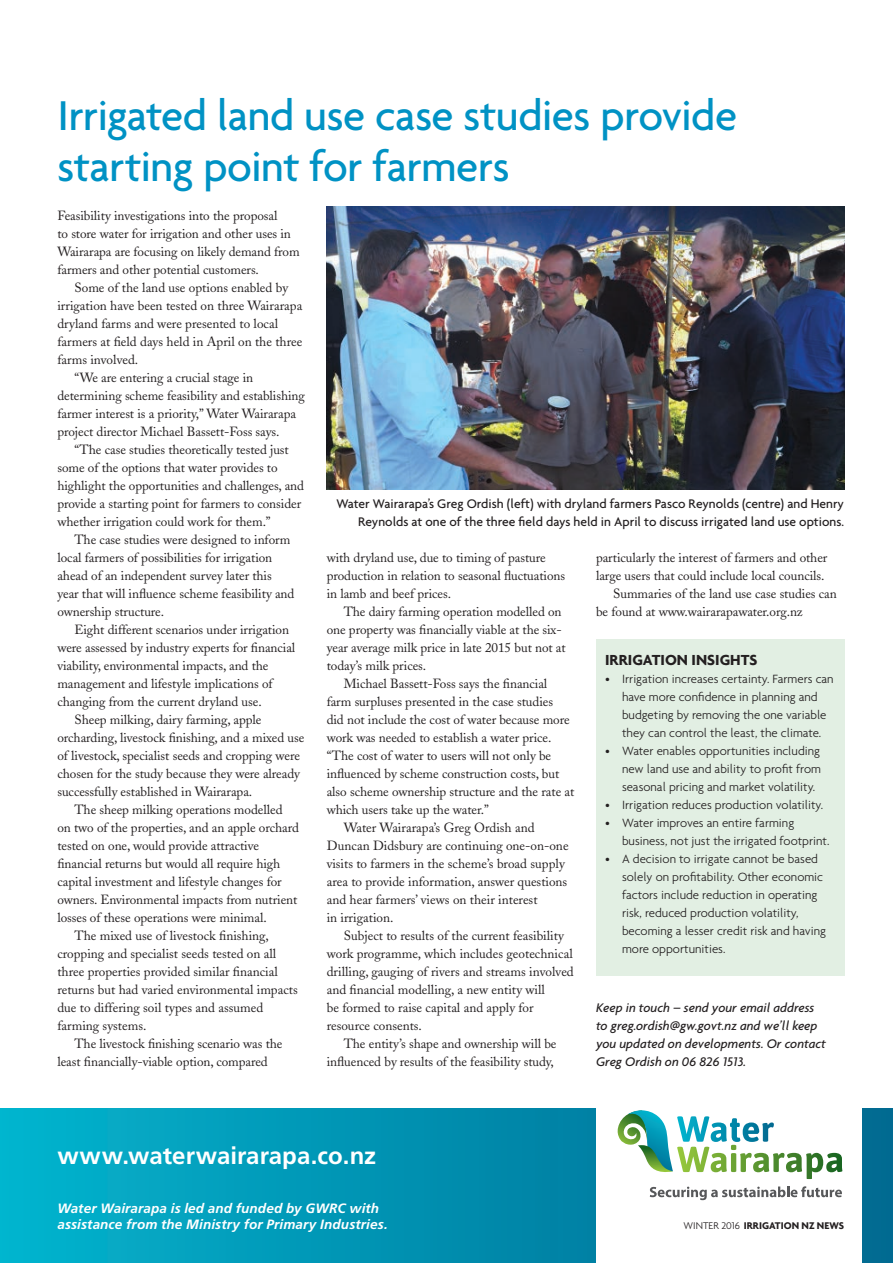
<style>
.page{position:relative;width:893px;height:1263px;background:#fff}
.page>*{position:absolute;margin:0;border:0;box-sizing:border-box;transform-origin:0 0}
.Headlines_-_Smaller{font:500 45px/51px "Agenda";letter-spacing:-.015em;color:#0092c4}
.t1{font:700 24px "Frutiger";letter-spacing:.005em;color:#fff}
.In_Brief_Headlines{font:700 15.75px "Agenda";color:#231f20}
.t2{font:500 13.5px/18px "Agenda";color:#231f20;text-align:right}
.Body_Copy_Note_Post{font:italic 500 13.5px/18px "Agenda";color:#231f20}
.t3{font:italic 700 13.5px/16.2px "Frutiger";letter-spacing:.01em;color:#fff}
.Body_Copy{font:13.2px/18px "Adobe Caslon";letter-spacing:-.005em;color:#231f20}
.Body_Copy_-_First_Pa{font:13.2px/18px "Adobe Caslon";letter-spacing:-.005em;color:#231f20}
.t4{font:300 12.9px/18px "Agenda";color:#231f20}
.t5{font:700 10.5px "Agenda";color:#231f20}
.s1{font-weight:300}
</style>
<div class="page">
<img style="left:1px;top:1109px;width:892px;height:154px">
<hr style="left:0;top:1109px;width:1px;height:154px;background:#007f8d">
<div style="left:596px;top:1097px;width:265px;height:166px;background:#fff"></div>
<img style="left:617px;top:1114px;width:11px;height:31px">
<img style="left:628px;top:1110px;width:40px;height:35px">
<img style="left:638px;top:1145px;width:35px;height:27px">
<img style="left:677px;top:1145px;width:165px;height:34px">
<img style="left:677px;top:1116px;width:97px;height:26px">
<svg style="left:650px;top:1186px;width:192px;height:14px"></svg>
<div style="left:596px;top:640px;width:248px;height:336px;background:#e2efe3"></div>
<img style="left:327px;top:206px;width:517px;height:284px">
<p class="Headlines_-_Smaller" style="left:57px;top:88px;width:681px">Irrigated land use case studies provide starting point for farmers</p>
<p class="Body_Copy_-_First_Pa" style="left:57px;top:206px;width:244px">Feasibility investigations into the proposal<br>to store water for irrigation and other uses in Wairarapa are focusing on likely demand from farmers and other potential customers.</p>
<p class="Body_Copy" style="left:57px;top:278px;width:246px;text-indent:17px">Some of the land use options enabled by irrigation have been tested on three Wairarapa dryland farms and were presented to local farmers at field days held in April on the three farms involved.</p>
<p class="Body_Copy" style="left:57px;top:368px;width:249px;text-indent:17px">“We are entering a crucial stage in determining scheme feasibility and establishing farmer interest is a priority,” Water Wairarapa project director Michael Bassett-Foss says.</p>
<p class="Body_Copy" style="left:57px;top:440px;width:248px;text-indent:17px">“The case studies theoretically tested just some of the options that water provides to highlight the opportunities and challenges, and provide a starting point for farmers to consider whether irrigation could work for them.”</p>
<p class="Body_Copy" style="left:57px;top:530px;width:239px;text-indent:17px">The case studies were designed to inform local farmers of possibilities for irrigation ahead of an independent survey later this year that will influence scheme feasibility and ownership structure.</p>
<p class="Body_Copy" style="left:57px;top:620px;width:239px;text-indent:17px">Eight different scenarios under irrigation were assessed by industry experts for financial viability, environmental impacts, and the management and lifestyle implications of changing from the current dryland use.</p>
<p class="Body_Copy" style="left:57px;top:710px;width:248px;text-indent:17px">Sheep milking, dairy farming, apple orcharding, livestock finishing, and a mixed use of livestock, specialist seeds and cropping were chosen for the study because they were already successfully established in Wairarapa.</p>
<p class="Body_Copy" style="left:57px;top:800px;width:243px;text-indent:17px">The sheep milking operations modelled on two of the properties, and an apple orchard tested on one, would provide attractive financial returns but would all require high capital investment and lifestyle changes for owners. Environmental impacts from nutrient losses of these operations were minimal.</p>
<p class="Body_Copy" style="left:57px;top:926px;width:242px;text-indent:17px">The mixed use of livestock finishing, cropping and specialist seeds tested on all three properties provided similar financial returns but had varied environmental impacts due to differing soil types and assumed farming systems.</p>
<p class="Body_Copy" style="left:57px;top:1034px;width:227px;text-indent:17px">The livestock finishing scenario was the least financially-viable option, compared</p>
<p class="t2" style="left:336px;top:494px;width:509px">Water Wairarapa’s Greg Ordish (left) with dryland farmers Pasco Reynolds (centre) and Henry<br>Reynolds at one of the three field days held in April to discuss irrigated land use options.</p>
<p class="Body_Copy" style="left:327px;top:548px;width:240px">with dryland use, due to timing of pasture production in relation to seasonal fluctuations in lamb and beef prices.</p>
<p class="Body_Copy" style="left:327px;top:602px;width:241px;text-indent:17px">The dairy farming operation modelled on one property was financially viable at the six&shy;year average milk price in late 2015 but not at today’s milk prices.</p>
<p class="Body_Copy" style="left:327px;top:674px;width:249px;text-indent:17px">Michael Bassett-Foss says the financial farm surpluses presented in the case studies<br>did not include the cost of water because more work was needed to establish a water price. “The cost of water to users will not only be influenced by scheme construction costs, but also scheme ownership structure and the rate at which users take up the water.”</p>
<p class="Body_Copy" style="left:327px;top:818px;width:243px;text-indent:17px">Water Wairarapa’s Greg Ordish and Duncan Didsbury are continuing one-on-one visits to farmers in the scheme’s broad supply area to provide information, answer questions and hear farmers’ views on their interest<br>in irrigation.</p>
<p class="Body_Copy" style="left:327px;top:926px;width:249px;text-indent:17px">Subject to results of the current feasibility work programme, which includes geotechnical drilling, gauging of rivers and streams involved and financial modelling, a new entity will<br>be formed to raise capital and apply for resource consents.</p>
<p class="Body_Copy" style="left:327px;top:1034px;width:231px;text-align:right">The entity’s shape and ownership will be influenced by results of the feasibility study,</p>
<p class="Body_Copy" style="left:596px;top:548px;width:233px">particularly the interest of farmers and other large users that could include local councils.</p>
<p class="Body_Copy" style="left:596px;top:584px;width:242px;text-indent:17px">Summaries of the land use case studies can be found at www.wairarapawater.org.nz</p>
<p class="In_Brief_Headlines" style="left:605px;top:650px;width:154px">IRRIGATION INSIGHTS</p>
<p class="t4" style="left:622px;top:670px;width:213px;text-indent:-17px">• Irrigation increases certainty. Farmers can have more confidence in planning and budgeting by removing the one variable they can control the least, the climate.</p>
<p class="t4" style="left:622px;top:742px;width:201px;text-align:justify;text-indent:-17px">• Water enables opportunities including new land use and ability to profit from seasonal pricing and market volatility.</p>
<p class="t4" style="left:605px;top:796px;width:220px">• Irrigation reduces production volatility.</p>
<p class="t4" style="left:622px;top:814px;width:209px;text-indent:-17px">• Water improves an entire farming business, not just the irrigated footprint.</p>
<p class="t4" style="left:622px;top:850px;width:205px;text-indent:-17px">• A decision to irrigate cannot be based solely on profitability. Other economic factors include reduction in operating risk, reduced production volatility, becoming a lesser credit risk and having more opportunities.</p>
<p class="Body_Copy_Note_Post" style="left:596px;top:998px;width:231px">Keep in touch – send your email address to greg.ordish@gw.govt.nz and we’ll keep you updated on developments. Or contact Greg Ordish on 06 826 1513.</p>
<h2 class="t1" style="left:57px;top:1141px;width:320px">www.waterwairarapa.co.nz</h2>
<p class="t3" style="left:57px;top:1200px;width:332px">Water Wairarapa is led and funded by GWRC with assistance from the Ministry for Primary Industries.</p>
<p class="t5" style="left:684px;top:1219px;width:162px"><span class="s1">WINTER 2016</span> IRRIGATION NZ NEWS</p>
</div>
